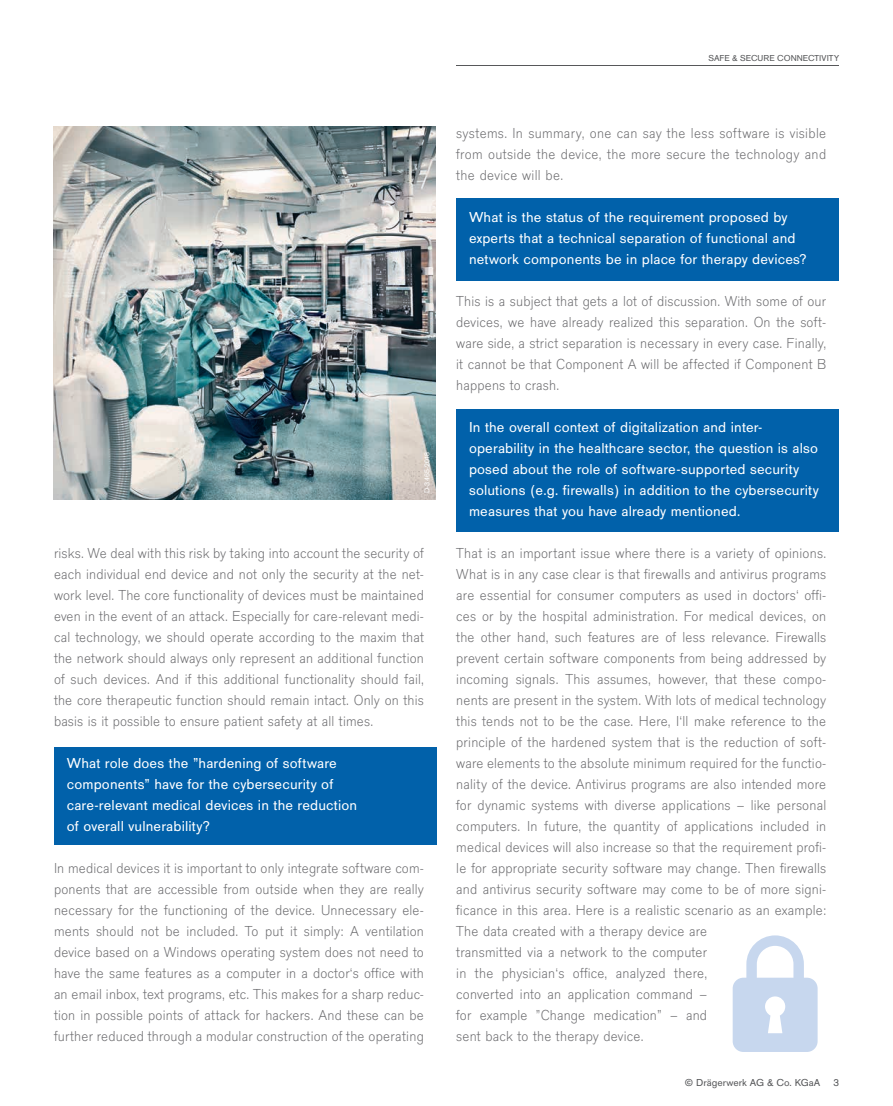
<style>
.page{position:relative;width:893px;height:1106px;background:#fff}
.page>*{position:absolute;margin:0;border:0;box-sizing:border-box;transform-origin:0 0}
.t1{font:300 15px/21px "Draeger San";letter-spacing:.01em;color:#69696c;text-align:justify}
.t2{font:15px/21px "Draeger San";letter-spacing:.01em;color:#fff}
.t3{font:10.5px "Draeger San";color:#57585a}
.t4{font:9px "Draeger San";color:#57585a}
.t5{font:7.5px "Draeger San";letter-spacing:.025em;color:#fff}
</style>
<div class="page">
<div style="left:456px;top:409px;width:383px;height:122px;background:#0161aa"></div>
<div style="left:456px;top:198px;width:383px;height:83px;background:#0161aa"></div>
<div style="left:54px;top:746px;width:383px;height:98px;background:#0161aa"></div>
<hr style="left:456px;top:65px;width:383px;height:1px;background:#57585a">
<img style="left:53px;top:126px;width:383px;height:374px">
<svg style="left:733px;top:935px;width:85px;height:117px"></svg>
<p class="t4" style="left:708px;top:53px;width:132px">SAFE &amp; SECURE CONNECTIVITY</p>
<p class="t5" style="left:423px;top:493px;width:43px;rotate:-90deg">D-3465-2018</p>
<p class="t1" style="left:54px;top:543px;width:371px">risks. We deal with this risk by taking into account the security of each individual end device and not only the security at the net&shy;work level. The core functionality of devices must be maintained even in the event of an attack. Especially for care-relevant medi&shy;cal technology, we should operate according to the maxim that the network should always only represent an additional function of such devices. And if this additional functionality should fail, the core therapeutic function should remain intact. Only on this basis is it possible to ensure patient safety at all times.</p>
<p class="t2" style="left:67px;top:753px;width:292px">What role does the ”hardening of software components” have for the cybersecurity of care-relevant medical devices in the reduction of overall vulnerability?</p>
<p class="t1" style="left:54px;top:858px;width:371px">In medical devices it is important to only integrate software com&shy;ponents that are accessible from outside when they are really necessary for the functioning of the device. Unnecessary ele&shy;ments should not be included. To put it simply: A ventilation device based on a Windows operating system does not need to have the same features as a computer in a doctor‘s office with an email inbox, text programs, etc. This makes for a sharp reduc&shy;tion in possible points of attack for hackers. And these can be further reduced through a modular construction of the operating</p>
<p class="t1" style="left:456px;top:123px;width:371px">systems. In summary, one can say the less software is visible from outside the device, the more secure the technology and the device will be.</p>
<p class="t2" style="left:469px;top:207px;width:340px">What is the status of the requirement proposed by experts that a technical separation of functional and network components be in place for therapy devices?</p>
<p class="t1" style="left:456px;top:291px;width:371px">This is a subject that gets a lot of discussion. With some of our devices, we have already realized this separation. On the soft&shy;ware side, a strict separation is necessary in every case. Finally, it cannot be that Component A will be affected if Component B happens to crash.</p>
<p class="t2" style="left:469px;top:417px;width:351px">In the overall context of digitalization and inter&shy;operability in the healthcare sector, the question is also posed about the role of software-supported security solutions (e.g. firewalls) in addition to the cybersecurity measures that you have already mentioned.</p>
<p class="t1" style="left:456px;top:543px;width:371px;text-align:left">That is an important issue where there is a variety of opinions.<br>What is in any case clear is that firewalls and antivirus programs are essential for consumer computers as used in doctors‘ offi&shy;ces or by the hospital administration. For medical devices, on the other hand, such features are of less relevance. Firewalls prevent certain software components from being addressed by incoming signals. This assumes, however, that these compo&shy;nents are present in the system. With lots of medical technology this tends not to be the case. Here, I‘ll make reference to the principle of the hardened system that is the reduction of soft&shy;ware elements to the absolute minimum required for the functio&shy;nality of the device. Antivirus programs are also intended more for dynamic systems with diverse applications – like personal computers. In future, the quantity of applications included in medical devices will also increase so that the requirement profi&shy;le for appropriate security software may change. Then firewalls and antivirus security software may come to be of more signi&shy;ficance in this area. Here is a realistic scenario as an example:<br>The data created with a therapy device are<br>transmitted via a network to the computer<br>in the physician‘s office, analyzed there,<br>converted into an application command –<br>for example ”Change medication” – and<br>sent back to the therapy device.</p>
<p class="t3" style="left:685px;top:1076px;width:156px">© Drägerwerk AG &amp; Co. KGaA 3</p>
</div>
